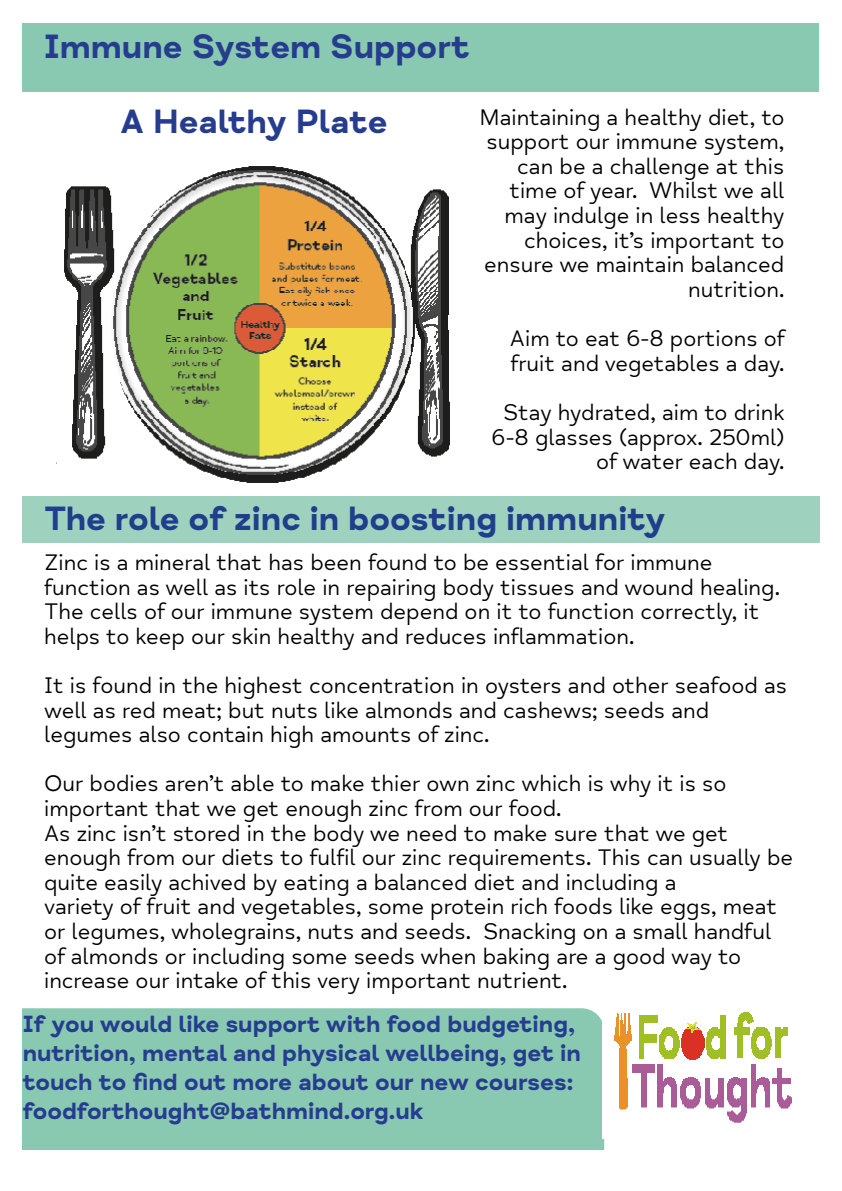
<style>
.page{position:relative;width:842px;height:1191px;background:#fff}
.page>*{position:absolute;margin:0;border:0;box-sizing:border-box;transform-origin:0 0}
.t1{font:700 34px "Mind Meridian";color:#263d8f}
.t2{font:700 34px "Mind Meridian";color:#203e8b}
.t3{font:700 24px/28.8px "Mind Meridian";color:#263d8f}
.t4{font:22.8px/24.6px "Mind Meridian";color:#000}
.t5{font:22.8px/26.4px "Mind Meridian";color:#263d8f}
</style>
<div class="page">
<svg style="left:23px;top:1008px;width:581px;height:141px;background:#8ccab3"></svg>
<div style="left:23px;top:496px;width:796px;height:46px;background:#9ed2bf"></div>
<div style="left:23px;top:23px;width:796px;height:68px;background:#89c9b1"></div>
<img style="left:602px;top:1008px;width:190px;height:130px">
<img style="left:56px;top:166px;width:394px;height:317px">
<div style="left:23px;top:1015px;width:569px;height:131px;background:#8ac9b1"></div>
<h1 class="t1" style="left:44px;top:26px;width:427px">Immune System Support</h1>
<h1 class="t1" style="left:120px;top:101px;width:269px">A Healthy Plate</h1>
<p class="t4" style="left:479px;top:105px;width:306px;text-align:right">Maintaining a healthy diet, to support our immune system, can be a challenge at this time of year. Whilst we all may indulge in less healthy choices, it’s important to ensure we maintain balanced nutrition.</p>
<p class="t4" style="left:510px;top:326px;width:277px">Aim to eat 6-8 portions of fruit and vegetables a day.</p>
<p class="t4" style="left:492px;top:400px;width:294px;text-align:right">Stay hydrated, aim to drink<br>6-8 glasses (approx. 250ml) of water each day.</p>
<h1 class="t2" style="left:44px;top:498px;width:623px">The role of zinc in boosting immunity</h1>
<p class="t4" style="left:44px;top:550px;width:737px">Zinc is a mineral that has been found to be essential for immune function as well as its role in repairing body tissues and wound healing.<br>The cells of our immune system depend on it to function correctly, it helps to keep our skin healthy and reduces inflammation.</p>
<p class="t4" style="left:44px;top:673px;width:744px">It is found in the highest concentration in oysters and other seafood as well as red meat; but nuts like almonds and cashews; seeds and legumes also contain high amounts of zinc.</p>
<p class="t4" style="left:44px;top:772px;width:750px">Our bodies aren’t able to make thier own zinc which is why it is so important that we get enough zinc from our food.<br>As zinc isn’t stored in the body we need to make sure that we get enough from our diets to fulfil our zinc requirements. This can usually be quite easily achived by eating a balanced diet and including a<br>variety of fruit and vegetables, some protein rich foods like eggs, meat or legumes, wholegrains, nuts and seeds. Snacking on a small handful of almonds or including some seeds when baking are a good way to increase our intake of this very important nutrient.</p>
<p class="t3" style="left:23px;top:1010px;width:560px">If you would like support with food budgeting, nutrition, mental and physical wellbeing, get in touch to find out more about our new courses: foodforthought@bathmind.org.uk</p>
<p class="t5" style="left:44px;top:1016px;width:541px">If you’re over 55 and would like support with food budgeting, nutrition, mental and physical wellbeing, get in touch to find out about our new free courses: foodforthought@bathmind.org.uk</p>
</div>
